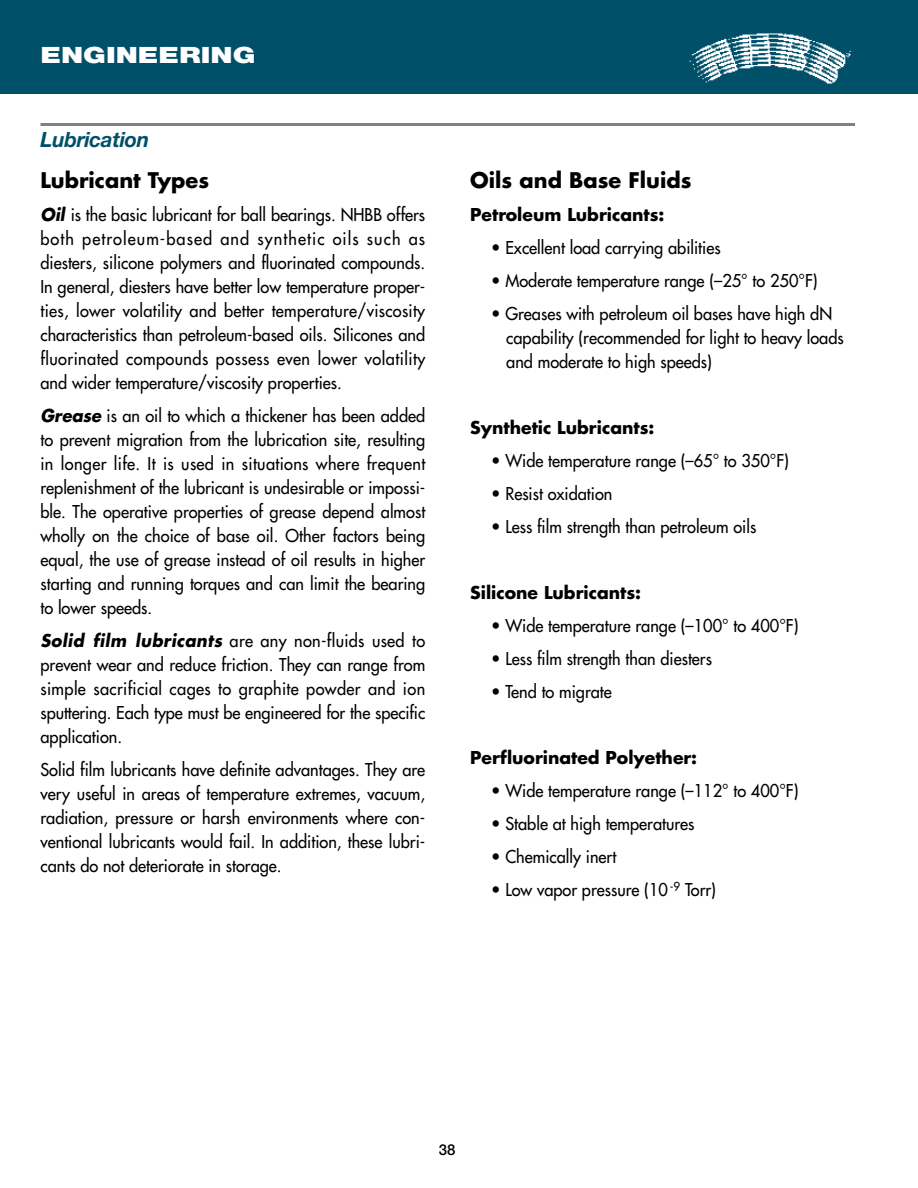
<style>
.page{position:relative;width:918px;height:1188px;background:#fff}
.page>*{position:absolute;margin:0;border:0;box-sizing:border-box;transform-origin:0 0}
.t1{font:900 22.5px "Helvetica Neue";color:#fff;scale:1.3 1}
.t2{font:700 21px "Futura";color:#000}
.t3{font:italic 700 21px "Helvetica Neue";letter-spacing:-.01em;color:#00506a}
.t4{font:17.25px/24px "Futura";color:#000;text-align:justify;scale:.95 1}
.t5{font:700 17.25px "Futura";color:#000}
.t6{font:500 15px "Helvetica Neue";color:#000}
.s1{font-weight:700;font-style:italic}
</style>
<div class="page">
<div style="left:0;top:0;width:918px;height:94px;background:#00506a"></div>
<hr style="left:40px;top:123px;width:815px;height:3px;background:#808080">
<img style="left:689px;top:33px;width:162px;height:51px">
<h1 class="t1" style="left:40px;top:46px;width:167px">ENGINEERING</h1>
<p class="t3" style="left:40px;top:132px;width:110px">Lubrication</p>
<p class="t2" style="left:40px;top:171px;width:170px">Lubricant Types</p>
<p class="t4" style="left:40px;top:204px;width:407px"><span class="s1">Oil</span> is the basic lubricant for ball bearings. NHBB offers both petroleum-based and synthetic oils such as diesters, silicone polymers and fluorinated compounds.<br>In general, diesters have better low temperature proper&shy;ties, lower volatility and better temperature/viscosity characteristics than petroleum-based oils. Silicones and fluorinated compounds possess even lower volatility and wider temperature/viscosity properties.</p>
<p class="t4" style="left:40px;top:405px;width:407px"><span class="s1">Grease</span> is an oil to which a thickener has been added to prevent migration from the lubrication site, resulting in longer life. It is used in situations where frequent replenishment of the lubricant is undesirable or impossi&shy;ble. The operative properties of grease depend almost wholly on the choice of base oil. Other factors being equal, the use of grease instead of oil results in higher starting and running torques and can limit the bearing to lower speeds.</p>
<p class="t4" style="left:40px;top:630px;width:407px"><span class="s1">Solid film lubricants</span> are any non-fluids used to prevent wear and reduce friction. They can range from simple sacrificial cages to graphite powder and ion sputtering. Each type must be engineered for the specific application.</p>
<p class="t4" style="left:40px;top:759px;width:407px">Solid film lubricants have definite advantages. They are very useful in areas of temperature extremes, vacuum, radiation, pressure or harsh environments where con&shy;ventional lubricants would fail. In addition, these lubri&shy;cants do not deteriorate in storage.</p>
<p class="t2" style="left:470px;top:171px;width:223px">Oils and Base Fluids</p>
<p class="t5" style="left:470px;top:207px;width:196px">Petroleum Lubricants:</p>
<p class="t4" style="left:491px;top:237px;width:243px">• Excellent load carrying abilities</p>
<p class="t4" style="left:491px;top:270px;width:345px">• Moderate temperature range (–25° to 250°F)</p>
<p class="t4" style="left:506px;top:303px;width:357px;text-align:left;text-indent:-15px">• Greases with petroleum oil bases have high dN capability (recommended for light to heavy loads and moderate to high speeds)</p>
<p class="t5" style="left:470px;top:420px;width:186px">Synthetic Lubricants:</p>
<p class="t4" style="left:491px;top:450px;width:315px">• Wide temperature range (–65° to 350°F)</p>
<p class="t4" style="left:491px;top:483px;width:129px">• Resist oxidation</p>
<p class="t4" style="left:491px;top:516px;width:281px">• Less film strength than petroleum oils</p>
<p class="t5" style="left:470px;top:585px;width:172px">Silicone Lubricants:</p>
<p class="t4" style="left:491px;top:615px;width:325px">• Wide temperature range (–100° to 400°F)</p>
<p class="t4" style="left:491px;top:648px;width:234px">• Less film strength than diesters</p>
<p class="t4" style="left:491px;top:681px;width:128px">• Tend to migrate</p>
<p class="t5" style="left:470px;top:750px;width:228px">Perfluorinated Polyether:</p>
<p class="t4" style="left:491px;top:780px;width:325px">• Wide temperature range (–112° to 400°F)</p>
<p class="t4" style="left:491px;top:813px;width:215px">• Stable at high temperatures</p>
<p class="t4" style="left:491px;top:846px;width:133px">• Chemically inert</p>
<p class="t4" style="left:491px;top:879px;width:238px">• Low vapor pressure (10 <sup>-9</sup> Torr)</p>
<p class="t6" style="left:439px;top:1144px;width:18px">38</p>
</div>
